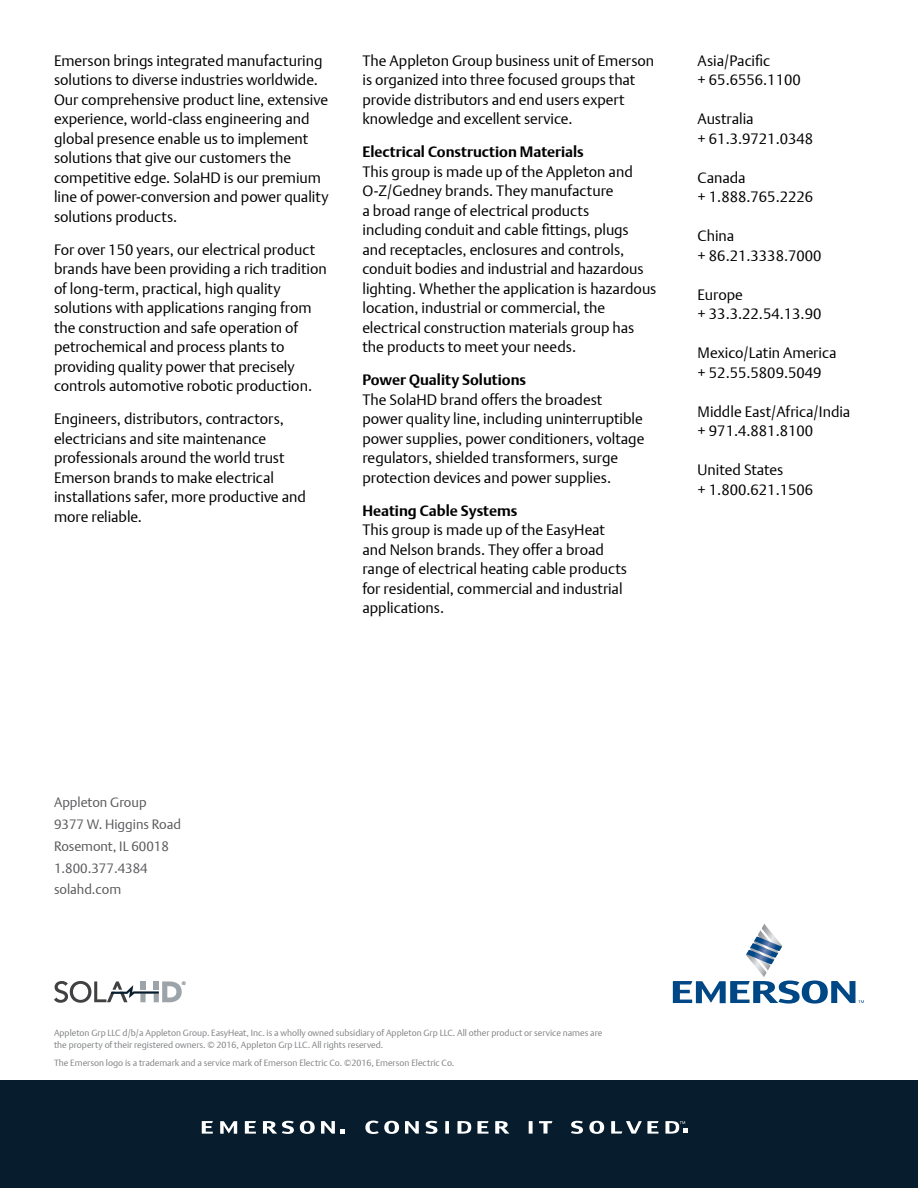
<style>
.page{position:relative;width:918px;height:1188px;background:#fff}
.page>*{position:absolute;margin:0;border:0;box-sizing:border-box;transform-origin:0 0}
.t1{font:15px/19.5px "DTL Argo T Light";color:#000}
.t2{font:700 15px "DTL Argo T";color:#000}
.t3{font:13.5px/21.8px "DTL Argo T Light";color:#58595b}
.t4{font:9px/12px "DTL Argo T Light";color:#808285}
.t5{font:8.25px "Myriad";color:#414042}
</style>
<div class="page">
<div style="left:0;top:1080px;width:918px;height:108px;background:#071c2c"></div>
<svg style="left:300px;top:1121px;width:15px;height:13px"></svg>
<svg style="left:245px;top:1121px;width:11px;height:13px"></svg>
<svg style="left:202px;top:1121px;width:11px;height:13px"></svg>
<svg style="left:220px;top:1121px;width:17px;height:13px"></svg>
<svg style="left:263px;top:1121px;width:31px;height:13px"></svg>
<svg style="left:495px;top:1121px;width:14px;height:13px"></svg>
<svg style="left:589px;top:1121px;width:15px;height:13px"></svg>
<svg style="left:477px;top:1121px;width:12px;height:13px"></svg>
<svg style="left:405px;top:1121px;width:14px;height:13px"></svg>
<svg style="left:425px;top:1121px;width:13px;height:13px"></svg>
<svg style="left:571px;top:1121px;width:12px;height:13px"></svg>
<svg style="left:445px;top:1121px;width:4px;height:13px"></svg>
<svg style="left:529px;top:1121px;width:4px;height:13px"></svg>
<svg style="left:539px;top:1121px;width:13px;height:13px"></svg>
<svg style="left:611px;top:1121px;width:48px;height:13px"></svg>
<svg style="left:458px;top:1121px;width:13px;height:13px"></svg>
<svg style="left:365px;top:1121px;width:34px;height:13px"></svg>
<svg style="left:321px;top:1121px;width:23px;height:13px"></svg>
<svg style="left:665px;top:1121px;width:23px;height:13px"></svg>
<svg style="left:54px;top:981px;width:128px;height:22px"></svg>
<svg style="left:673px;top:924px;width:191px;height:80px"></svg>
<p class="t1" style="left:54px;top:50px;width:276px">Emerson brings integrated manufacturing solutions to diverse industries worldwide.<br>Our comprehensive product line, extensive experience, world-class engineering and global presence enable us to implement solutions that give our customers the competitive edge. SolaHD is our premium line of power-conversion and power quality solutions products.</p>
<p class="t1" style="left:54px;top:239px;width:274px">For over 150 years, our electrical product brands have been providing a rich tradition of long-term, practical, high quality solutions with applications ranging from the construction and safe operation of petrochemical and process plants to providing quality power that precisely controls automotive robotic production.</p>
<p class="t1" style="left:54px;top:409px;width:253px">Engineers, distributors, contractors, electricians and site maintenance professionals around the world trust Emerson brands to make electrical installations safer, more productive and more reliable.</p>
<p class="t1" style="left:362px;top:50px;width:293px">The Appleton Group business unit of Emerson is organized into three focused groups that provide distributors and end users expert knowledge and excellent service.</p>
<p class="t2" style="left:362px;top:143px;width:223px">Electrical Construction Materials</p>
<p class="t1" style="left:362px;top:161px;width:295px">This group is made up of the Appleton and O-Z/Gedney brands. They manufacture<br>a broad range of electrical products<br>including conduit and cable fittings, plugs and receptacles, enclosures and controls, conduit bodies and industrial and hazardous lighting. Whether the application is hazardous location, industrial or commercial, the electrical construction materials group has the products to meet your needs.</p>
<p class="t2" style="left:362px;top:371px;width:165px">Power Quality Solutions</p>
<p class="t1" style="left:362px;top:389px;width:284px">The SolaHD brand offers the broadest power quality line, including uninterruptible power supplies, power conditioners, voltage regulators, shielded transformers, surge protection devices and power supplies.</p>
<p class="t2" style="left:362px;top:501px;width:156px">Heating Cable Systems</p>
<p class="t1" style="left:362px;top:520px;width:266px">This group is made up of the EasyHeat and Nelson brands. They offer a broad range of electrical heating cable products for residential, commercial and industrial applications.</p>
<p class="t1" style="left:698px;top:50px;width:105px">Asia/Pacific<br>+ 65.6556.1100</p>
<p class="t1" style="left:698px;top:109px;width:117px">Australia<br>+ 61.3.9721.0348</p>
<p class="t1" style="left:698px;top:167px;width:117px">Canada<br>+ 1.888.765.2226</p>
<p class="t1" style="left:698px;top:226px;width:125px">China<br>+ 86.21.3338.7000</p>
<p class="t1" style="left:698px;top:284px;width:125px">Europe<br>+ 33.3.22.54.13.90</p>
<p class="t1" style="left:698px;top:343px;width:140px">Mexico/Latin America + 52.55.5809.5049</p>
<p class="t1" style="left:698px;top:401px;width:154px">Middle East/Africa/India + 971.4.881.8100</p>
<p class="t1" style="left:698px;top:460px;width:117px">United States<br>+ 1.800.621.1506</p>
<p class="t3" style="left:54px;top:792px;width:129px">Appleton Group<br>9377 W. Higgins Road<br>Rosemont, IL 60018<br>1.800.377.4384 solahd.com</p>
<p class="t5" style="left:182px;top:980px;width:6px">®</p>
<p class="t4" style="left:54px;top:1026px;width:550px">Appleton Grp LLC d/b/a Appleton Group. EasyHeat, Inc. is a wholly owned subsidiary of Appleton Grp LLC. All other product or service names are the property of their registered owners. © 2016, Appleton Grp LLC. All rights reserved.</p>
<p class="t4" style="left:54px;top:1057px;width:402px">The Emerson logo is a trademark and a service mark of Emerson Electric Co. ©2016, Emerson Electric Co.</p>
</div>
